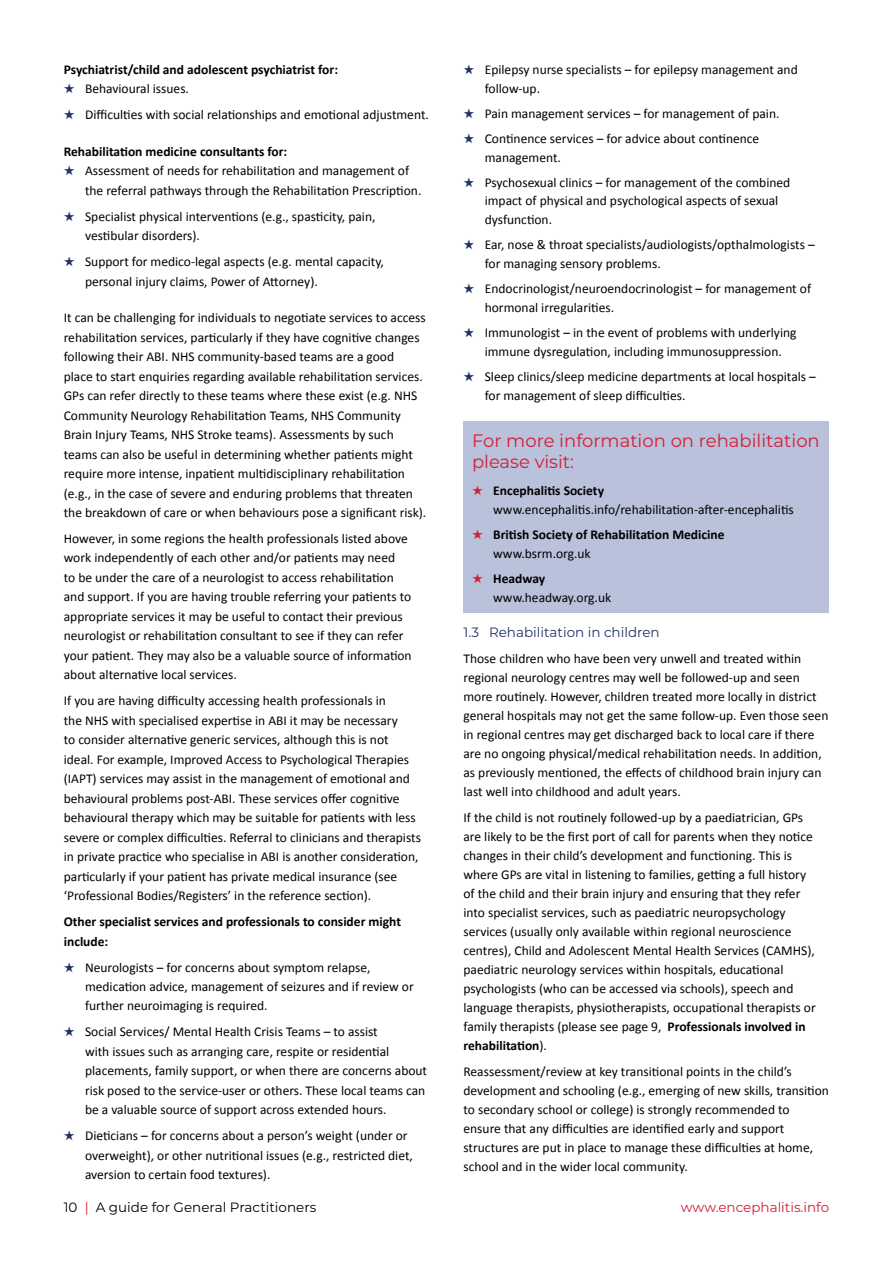
<style>
.page{position:relative;width:893px;height:1263px;background:#fff}
.page>*{position:absolute;margin:0;border:0;box-sizing:border-box;transform-origin:0 0}
.t1{font:18px/21px "Montserrat";color:#d21f39}
.t2{font:13.5px/19.5px "Calibri";color:#000}
.t3{font:700 13.5px/19.5px "Calibri";color:#000}
.t4{font:13.5px "Montserrat";color:#000}
.t5{font:13.5px "Montserrat";color:#213365}
.t6{font:13.5px "Montserrat";color:#d21f39}
.s1{color:#213365}
.s2{color:#d21f39}
.s3{font-weight:700}
.s4{font-weight:400}
</style>
<div class="page">
<div style="left:463px;top:421px;width:366px;height:191px;background:#bac1db"></div>
<p class="t3" style="left:64px;top:59px;width:276px">Psychiatrist/child and adolescent psychiatrist for:</p>
<p class="t2" style="left:64px;top:79px;width:127px"><span class="s1">★</span> Behavioural issues.</p>
<p class="t2" style="left:64px;top:104px;width:367px"><span class="s1">★</span> Difficulties with social relationships and emotional adjustment.</p>
<p class="t3" style="left:64px;top:141px;width:225px">Rehabilitation medicine consultants for:</p>
<p class="t2" style="left:85px;top:160px;width:338px;text-indent:-21px"><span class="s1">★</span> Assessment of needs for rehabilitation and management of the referral pathways through the Rehabilitation Prescription.</p>
<p class="t2" style="left:85px;top:206px;width:292px;text-indent:-21px"><span class="s1">★</span> Specialist physical interventions (e.g., spasticity, pain, vestibular disorders).</p>
<p class="t2" style="left:85px;top:251px;width:300px;text-indent:-21px"><span class="s1">★</span> Support for medico-legal aspects (e.g. mental capacity, personal injury claims, Power of Attorney).</p>
<p class="t2" style="left:64px;top:307px;width:364px">It can be challenging for individuals to negotiate services to access rehabilitation services, particularly if they have cognitive changes following their ABI. NHS community-based teams are a good place to start enquiries regarding available rehabilitation services.<br>GPs can refer directly to these teams where these exist (e.g. NHS Community Neurology Rehabilitation Teams, NHS Community Brain Injury Teams, NHS Stroke teams). Assessments by such teams can also be useful in determining whether patients might require more intense, inpatient multidisciplinary rehabilitation (e.g., in the case of severe and enduring problems that threaten the breakdown of care or when behaviours pose a significant risk).</p>
<p class="t2" style="left:64px;top:528px;width:349px">However, in some regions the health professionals listed above work independently of each other and/or patients may need<br>to be under the care of a neurologist to access rehabilitation and support. If you are having trouble referring your patients to appropriate services it may be useful to contact their previous neurologist or rehabilitation consultant to see if they can refer your patient. They may also be a valuable source of information about alternative local services.</p>
<p class="t2" style="left:64px;top:690px;width:359px">If you are having difficulty accessing health professionals in<br>the NHS with specialised expertise in ABI it may be necessary<br>to consider alternative generic services, although this is not ideal. For example, Improved Access to Psychological Therapies (IAPT) services may assist in the management of emotional and behavioural problems post-ABI. These services offer cognitive behavioural therapy which may be suitable for patients with less severe or complex difficulties. Referral to clinicians and therapists in private practice who specialise in ABI is another consideration, particularly if your patient has private medical insurance (see ‘Professional Bodies/Registers’ in the reference section).</p>
<p class="t3" style="left:64px;top:911px;width:339px">Other specialist services and professionals to consider might include:</p>
<p class="t2" style="left:85px;top:957px;width:330px;text-indent:-21px"><span class="s1">★</span> Neurologists – for concerns about symptom relapse, medication advice, management of seizures and if review or further neuroimaging is required.</p>
<p class="t2" style="left:85px;top:1021px;width:344px;text-indent:-21px"><span class="s1">★</span> Social Services/ Mental Health Crisis Teams – to assist<br>with issues such as arranging care, respite or residential placements, family support, or when there are concerns about risk posed to the service-user or others. These local teams can be a valuable source of support across extended hours.</p>
<p class="t2" style="left:85px;top:1125px;width:329px;text-indent:-21px"><span class="s1">★</span> Dieticians – for concerns about a person’s weight (under or overweight), or other nutritional issues (e.g., restricted diet, aversion to certain food textures).</p>
<p class="t2" style="left:485px;top:59px;width:314px;line-height:18.8px;text-indent:-21px"><span class="s1">★</span> Epilepsy nurse specialists – for epilepsy management and follow-up.</p>
<p class="t2" style="left:463px;top:103px;width:317px"><span class="s1">★</span> Pain management services – for management of pain.</p>
<p class="t2" style="left:485px;top:128px;width:276px;line-height:18.8px;text-indent:-21px"><span class="s1">★</span> Continence services – for advice about continence management.</p>
<p class="t2" style="left:485px;top:172px;width:307px;line-height:18.8px;text-indent:-21px"><span class="s1">★</span> Psychosexual clinics – for management of the combined impact of physical and psychological aspects of sexual dysfunction.</p>
<p class="t2" style="left:485px;top:235px;width:331px;line-height:18.8px;text-indent:-21px"><span class="s1">★</span> Ear, nose &amp; throat specialists/audiologists/opthalmologists – for managing sensory problems.</p>
<p class="t2" style="left:485px;top:279px;width:328px;line-height:18.8px;text-indent:-21px"><span class="s1">★</span> Endocrinologist/neuroendocrinologist – for management of hormonal irregularities.</p>
<p class="t2" style="left:463px;top:323px;width:335px;line-height:18.8px;text-align:center"><span class="s1">★</span> Immunologist – in the event of problems with underlying immune dysregulation, including immunosuppression.</p>
<p class="t2" style="left:485px;top:366px;width:333px;text-indent:-21px"><span class="s1">★</span> Sleep clinics/sleep medicine departments at local hospitals – for management of sleep difficulties.</p>
<h1 class="t1" style="left:472px;top:429px;width:349px">For more information on rehabilitation please visit:</h1>
<p class="t2" style="left:493px;top:481px;width:302px;line-height:18.8px;text-indent:-21px"><span class="s2">★</span> <span class="s3">Encephalitis Society </span>www.encephalitis.info/rehabilitation-after-encephalitis</p>
<p class="t3" style="left:493px;top:525px;width:233px;line-height:18.8px;text-indent:-21px"><span class="s2">★</span> British Society of Rehabilitation Medicine <span class="s4">www.bsrm.org.uk</span></p>
<p class="t2" style="left:493px;top:568px;width:119px;line-height:18.8px;text-indent:-21px"><span class="s2">★</span> <span class="s3">Headway </span>www.headway.org.uk</p>
<p class="t5" style="left:463px;top:623px;width:198px">1.3 Rehabilitation in children</p>
<p class="t2" style="left:463px;top:648px;width:366px;line-height:19px">Those children who have been very unwell and treated within regional neurology centres may well be followed-up and seen more routinely. However, children treated more locally in district general hospitals may not get the same follow-up. Even those seen in regional centres may get discharged back to local care if there are no ongoing physical/medical rehabilitation needs. In addition, as previously mentioned, the effects of childhood brain injury can last well into childhood and adult years.</p>
<p class="t2" style="left:463px;top:807px;width:354px;line-height:19px">If the child is not routinely followed-up by a paediatrician, GPs are likely to be the first port of call for parents when they notice changes in their child’s development and functioning. This is where GPs are vital in listening to families, getting a full history of the child and their brain injury and ensuring that they refer into specialist services, such as paediatric neuropsychology services (usually only available within regional neuroscience centres), Child and Adolescent Mental Health Services (CAMHS), paediatric neurology services within hospitals, educational psychologists (who can be accessed via schools), speech and language therapists, physiotherapists, occupational therapists or family therapists (please see page 9, <span class="s3">Professionals involved in rehabilitation</span>).</p>
<p class="t2" style="left:463px;top:1061px;width:367px;line-height:19px">Reassessment/review at key transitional points in the child’s development and schooling (e.g., emerging of new skills, transition to secondary school or college) is strongly recommended to ensure that any difficulties are identified early and support structures are put in place to manage these difficulties at home, school and in the wider local community.</p>
<p class="t4" style="left:64px;top:1198px;width:254px">10 <span class="s2">|</span> A guide for General Practitioners</p>
<p class="t6" style="left:681px;top:1198px;width:150px">www.encephalitis.info</p>
</div>
